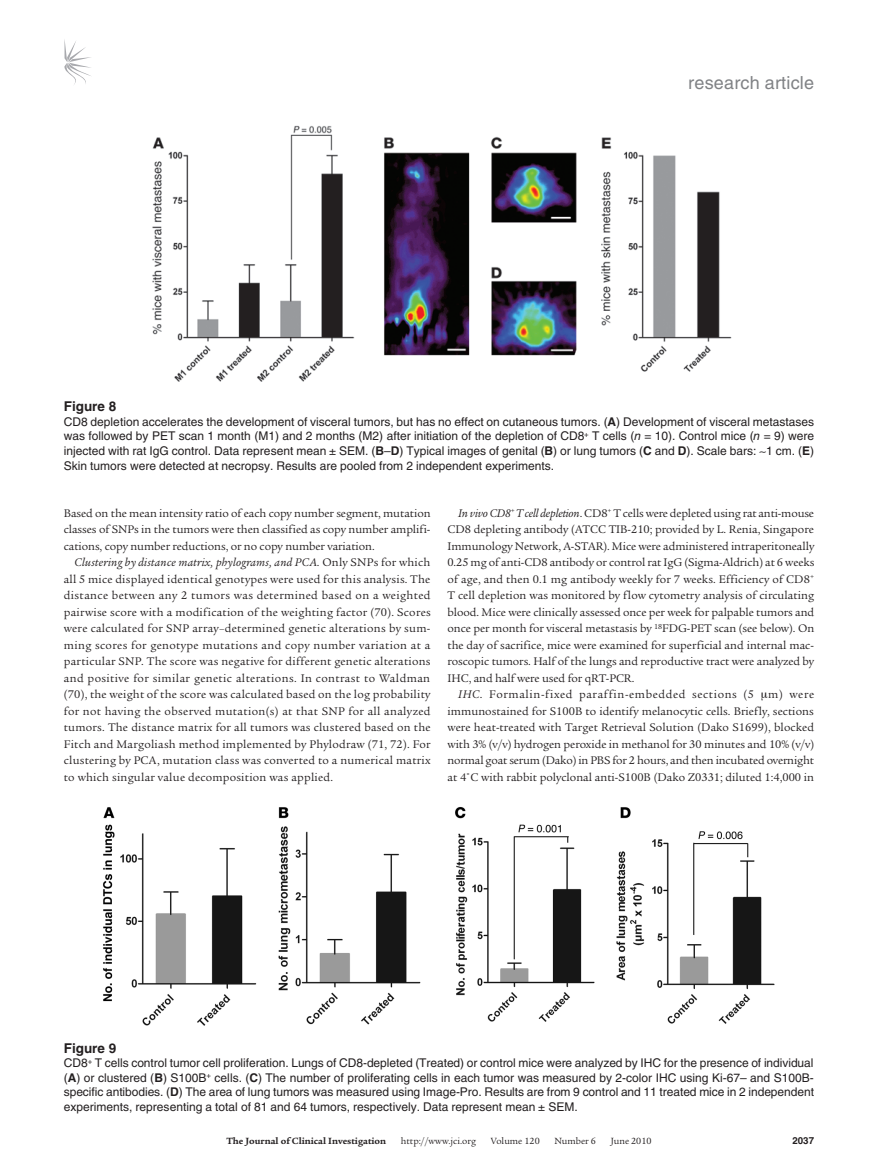
<style>
.page{position:relative;width:878px;height:1174px;background:#fff}
.page>*{position:absolute;margin:0;border:0;box-sizing:border-box;transform-origin:0 0}
.t1{font:18px "Helvetica LT Std";letter-spacing:.01em;color:#808285}
.t2{font:700 13.5px "Helvetica LT Std";color:#231f20}
.t3{font:12px/16.5px "Legacy Serif Std";letter-spacing:-.005em;color:#231f20;text-align:justify}
.t4{font:12px/14.7px "Helvetica LT Std";color:#231f20;text-align:justify}
.t5{font:9.75px "Legacy Serif Std";color:#231f20}
.t6{font:700 9.75px "Legacy Serif Std";color:#231f20}
.t7{font:700 9.75px "Helvetica LT Std";color:#231f20}
.s1{font-weight:700}
.s2{font-style:italic}
</style>
<div class="page">
<svg style="left:64px;top:39px;width:27px;height:46px"></svg>
<img style="left:152px;top:125px;width:580px;height:257px">
<img style="left:103px;top:807px;width:672px;height:219px">
<h1 class="t1" style="left:688px;top:72px;width:127px">research article</h1>
<p class="t2" style="left:64px;top:398px;width:54px">Figure 8</p>
<p class="t4" style="left:64px;top:414px;width:752px">CD8 depletion accelerates the development of visceral tumors, but has no effect on cutaneous tumors. (<span class="s1">A</span>) Development of visceral metastases was followed by PET scan 1 month (M1) and 2 months (M2) after initiation of the depletion of CD8<sup>+</sup> T cells (<span class="s2">n</span> = 10). Control mice (<span class="s2">n</span> = 9) were injected with rat IgG control. Data represent mean ± SEM. (<span class="s1">B</span>–<span class="s1">D</span>) Typical images of genital (<span class="s1">B</span>) or lung tumors (<span class="s1">C</span> and <span class="s1">D</span>). Scale bars: 1 cm. (<span class="s1">E</span>)<br>Skin tumors were detected at necropsy. Results are pooled from 2 independent experiments.</p>
<p class="t3" style="left:64px;top:505px;width:368px">Based on the mean intensity ratio of each copy number segment, mutation classes of SNPs in the tumors were then classified as copy number amplifi&shy;cations, copy number reductions, or no copy number variation.</p>
<p class="t3" style="left:64px;top:554px;width:368px;text-indent:11px"><span class="s2">Clustering by distance matrix, phylograms, and PCA</span>. Only SNPs for which all 5 mice displayed identical genotypes were used for this analysis. The distance between any 2 tumors was determined based on a weighted pairwise score with a modification of the weighting factor (70). Scores were calculated for SNP array–determined genetic alterations by sum&shy;ming scores for genotype mutations and copy number variation at a particular SNP. The score was negative for different genetic alterations and positive for similar genetic alterations. In contrast to Waldman (70), the weight of the score was calculated based on the log probability for not having the observed mutation(s) at that SNP for all analyzed tumors. The distance matrix for all tumors was clustered based on the Fitch and Margoliash method implemented by Phylodraw (71, 72). For clustering by PCA, mutation class was converted to a numerical matrix to which singular value decomposition was applied.</p>
<p class="t3" style="left:447px;top:505px;width:368px;text-indent:11px"><span class="s2">In vivo CD8</span><sup>+</sup> <span class="s2">T cell depletion</span>. CD8<sup>+</sup> T cells were depleted using rat anti-mouse CD8 depleting antibody (ATCC TIB-210; provided by L. Renia, Singapore Immunology Network, A-STAR). Mice were administered intraperitoneally 0.25 mg of anti-CD8 antibody or control rat IgG (Sigma-Aldrich) at 6 weeks of age, and then 0.1 mg antibody weekly for 7 weeks. Efficiency of CD8<sup>+ </sup>T cell depletion was monitored by flow cytometry analysis of circulating blood. Mice were clinically assessed once per week for palpable tumors and once per month for visceral metastasis by <sup>18</sup>FDG-PET scan (see below). On the day of sacrifice, mice were examined for superficial and internal mac&shy;roscopic tumors. Half of the lungs and reproductive tract were analyzed by IHC, and half were used for qRT-PCR.</p>
<p class="t3" style="left:447px;top:686px;width:368px;text-indent:11px"><span class="s2">IHC</span>. Formalin-fixed paraffin-embedded sections (5 m) were immunostained for S100B to identify melanocytic cells. Briefly, sections were heat-treated with Target Retrieval Solution (Dako S1699), blocked with 3% (v/v) hydrogen peroxide in methanol for 30 minutes and 10% (v/v) normal goat serum (Dako) in PBS for 2 hours, and then incubated overnight at 4<sup>°</sup>C with rabbit polyclonal anti-S100B (Dako Z0331; diluted 1:4,000 in</p>
<p class="t2" style="left:64px;top:1039px;width:54px">Figure 9</p>
<p class="t4" style="left:64px;top:1055px;width:751px">CD8<sup>+</sup> T cells control tumor cell proliferation. Lungs of CD8-depleted (Treated) or control mice were analyzed by IHC for the presence of individual (<span class="s1">A</span>) or clustered (<span class="s1">B</span>) S100B<sup>+</sup> cells. (<span class="s1">C</span>) The number of proliferating cells in each tumor was measured by 2-color IHC using Ki-67– and S100B&shy;specific antibodies. (<span class="s1">D</span>) The area of lung tumors was measured using Image-Pro. Results are from 9 control and 11 treated mice in 2 independent experiments, representing a total of 81 and 64 tumors, respectively. Data represent mean ± SEM.</p>
<p class="t6" style="left:226px;top:1135px;width:161px">The Journal of Clinical Investigation</p>
<p class="t5" style="left:401px;top:1135px;width:77px">http://www.jci.org</p>
<p class="t5" style="left:490px;top:1135px;width:50px">Volume 120</p>
<p class="t5" style="left:554px;top:1135px;width:43px">Number 6</p>
<p class="t5" style="left:610px;top:1135px;width:42px">June 2010</p>
<p class="t7" style="left:792px;top:1134px;width:23px">2037</p>
</div>
